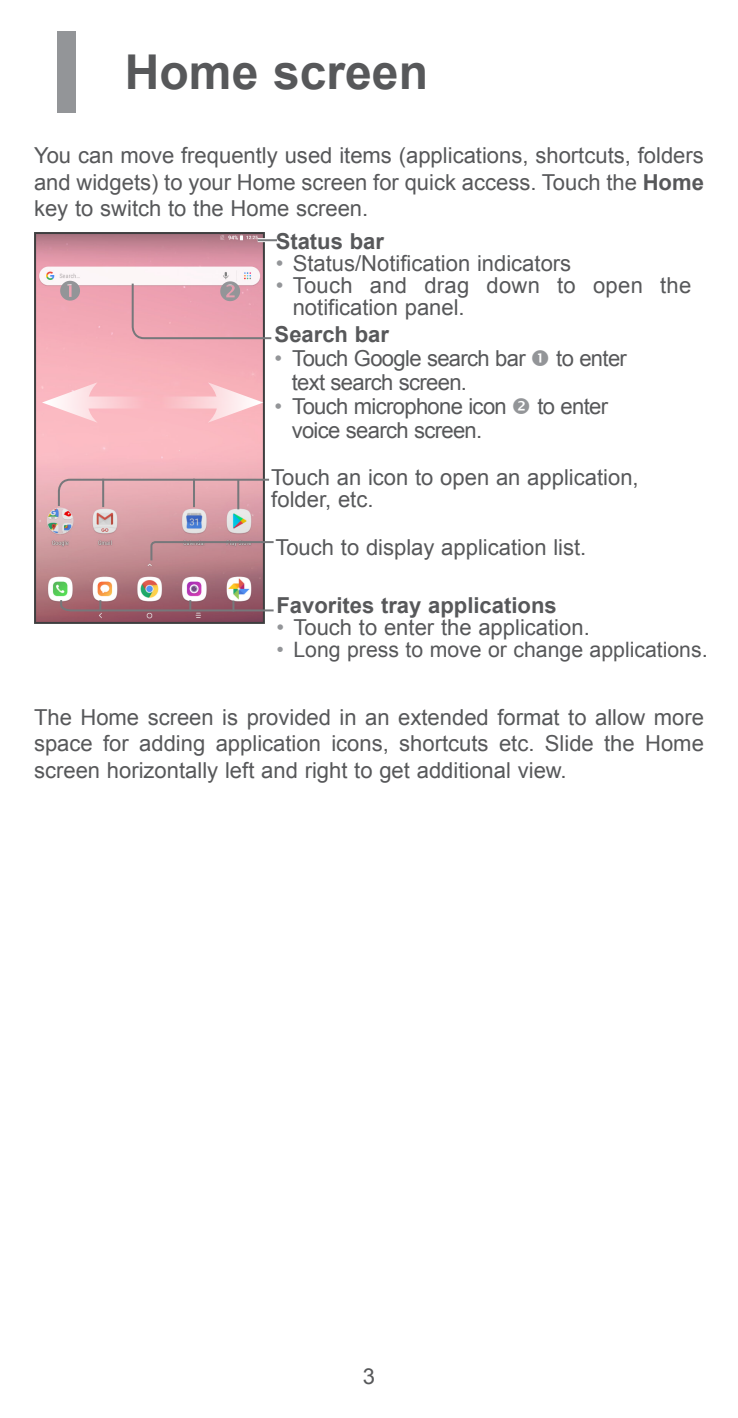
<style>
.page{position:relative;width:738px;height:1418px;background:#fff}
.page>*{position:absolute;margin:0;border:0;box-sizing:border-box;transform-origin:0 0}
.t1{font:700 120px "Gill Sans Std";color:#939598}
.t2{font:700 48px "Arial";color:#57585a}
.Body{font:22px/26.4px "Arial";color:#57585a;text-align:justify}
.Body-2{font:22px "Arial";letter-spacing:-.03em;color:#57585a}
.t3{font:700 22px "Arial";color:#57585a}
.t4{font:21.2px "Arial";color:#57585a}
.s1{font-weight:700}
.s2{color:#939598}
.s3{font-size:22px}
</style>
<div class="page">
<img style="left:37px;top:235px;width:225px;height:386px">
<div style="left:34px;top:232px;width:231px;height:392px;border:2px solid #3e3e3f"></div>
<svg style="left:257px;top:238px;width:20px;height:4px"></svg>
<hr style="left:257px;top:239px;width:20px;height:2px;background:#76787b">
<svg style="left:160px;top:396px;width:47px;height:12px"></svg>
<svg style="left:207px;top:382px;width:56px;height:41px;background:#fac9ce"></svg>
<svg style="left:60px;top:281px;width:20px;height:19px"></svg>
<svg style="left:131px;top:281px;width:141px;height:59px;background:#e3a7b4"></svg>
<svg style="left:57px;top:477px;width:213px;height:31px;background:#dca7af"></svg>
<hr style="left:237px;top:480px;width:2px;height:29px;background:#76787b">
<hr style="left:193px;top:478px;width:2px;height:29px;background:#76787b">
<svg style="left:149px;top:540px;width:125px;height:22px;background:#bb8d94"></svg>
<svg style="left:98px;top:396px;width:47px;height:12px"></svg>
<svg style="left:42px;top:382px;width:56px;height:41px;background:#fbccd3"></svg>
<svg style="left:59px;top:598px;width:215px;height:14px;background:#9e707a"></svg>
<p class="t1" style="left:34px;top:1px;width:68px">1</p>
<p class="t2" style="left:125px;top:40px;width:304px">Home screen</p>
<p class="Body" style="left:34px;top:143px;width:670px">You can move frequently used items (applications, shortcuts, folders and widgets) to your Home screen for quick access. Touch the <span class="s1">Home </span>key to switch to the Home screen.</p>
<p class="t3" style="left:275px;top:227px;width:110px">Status bar</p>
<p class="Body" style="left:275px;top:250px;width:297px"><span class="s2">•</span> Status/Notification indicators</p>
<p class="Body" style="left:292px;top:275px;width:400px;line-height:22px;text-indent:-17px"><span class="s2">•</span> Touch and drag down to open the notification panel.</p>
<p class="t3" style="left:274px;top:320px;width:116px">Search bar</p>
<p class="Body-2" style="left:274px;top:344px;width:252px"><span class="s2">•</span> Touch Google search bar</p>
<p class="Body" style="left:555px;top:345px;width:72px">to enter</p>
<p class="Body-2" style="left:291px;top:368px;width:177px">text search screen.</p>
<p class="Body-2" style="left:274px;top:392px;width:233px"><span class="s2">•</span> Touch microphone icon</p>
<p class="Body" style="left:537px;top:393px;width:72px">to enter</p>
<p class="Body-2" style="left:291px;top:416px;width:192px">voice search screen.</p>
<p class="Body" style="left:271px;top:466px;width:368px;line-height:22px">Touch an icon to open an application, folder, etc.</p>
<p class="Body" style="left:275px;top:534px;width:312px">Touch to display application list.</p>
<p class="t3" style="left:276px;top:590px;width:281px">Favorites tray applications</p>
<p class="Body" style="left:276px;top:614px;width:314px"><span class="s2">•</span> Touch to enter the application.</p>
<p class="t4" style="left:276px;top:635px;width:432px"><span class="s2">•</span> Long press to move or change applications<span class="s3">.</span></p>
<p class="Body" style="left:34px;top:704px;width:670px">The Home screen is provided in an extended format to allow more space for adding application icons, shortcuts etc. Slide the Home screen horizontally left and right to get additional view.</p>
<p class="Body" style="left:362px;top:1363px;width:14px">3</p>
</div>
